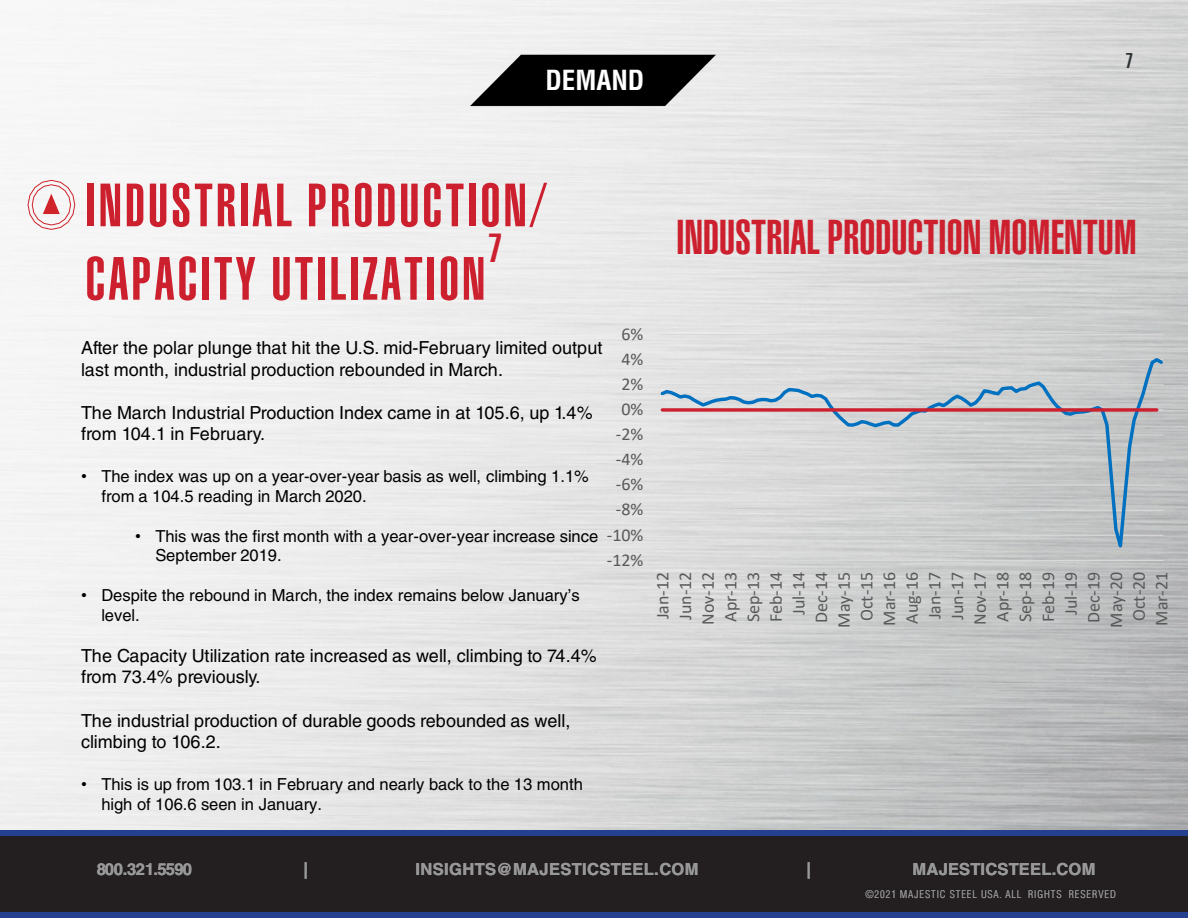
<style>
.page{position:relative;width:1188px;height:918px;background:#fff}
.page>*{position:absolute;margin:0;border:0;box-sizing:border-box;transform-origin:0 0}
.t1{font:60px "Helvetica LT Std Ultra Comp";letter-spacing:.05em;color:#cd202f}
.t2{font:48px "Helvetica LT Std Ultra Comp";color:#cd202e}
.t3{font:39.9px "Helvetica LT Std Ultra Comp";color:#cd202f}
.t4{font:700 condensed 27px "Helvetica LT Std";color:#fff}
.t5{font:21px "Helvetica LT Std Ultra Comp";color:#303335}
.t6{font:18px/21.6px "Helvetica LT Std";color:#000}
.t7{font:18px "Calibri";color:#595959}
.t8{font:16.5px/19.8px "Helvetica LT Std";color:#000}
.t9{font:700 16.5px "Helvetica LT Std";letter-spacing:.015em;color:#989899}
.t10{font:700 16.5px "Helvetica LT Std";letter-spacing:-.045em;color:#989899}
.t11{font:300 condensed 10.5px "Helvetica LT Std";letter-spacing:.09em;color:#989899}
.s1{font-family:"Arial"}
</style>
<div class="page">
<div style="left:0;top:833px;width:1188px;height:82px;background:#231f20"></div>
<div style="left:0;top:912px;width:1188px;height:6px;background:#25408f"></div>
<div style="left:0;top:830px;width:1188px;height:6px;background:#25408f"></div>
<img style="left:469px;top:26px;width:250px;height:106px">
<svg style="left:27px;top:179px;width:49px;height:51px"></svg>
<hr style="left:660px;top:334px;width:504px;height:1px;background:#d9d9d9">
<svg style="left:660px;top:356px;width:505px;height:205px;background:#cbcfd1"></svg>
<svg style="left:662px;top:408px;width:495px;height:4px;background:#ca3845"></svg>
<p class="t4" style="left:545px;top:64px;width:101px">DEMAND</p>
<p class="t5" style="left:1126px;top:48px;width:9px">7</p>
<h1 class="t1" style="left:86px;top:171px;width:463px">INDUSTRIAL PRODUCTION/</h1>
<h1 class="t1" style="left:86px;top:244px;width:401px">CAPACITY UTILIZATION</h1>
<h1 class="t3" style="left:489px;top:225px;width:15px">7</h1>
<p class="t7" style="left:621px;top:321px;width:24px">6%</p>
<h1 class="t6" style="left:81px;top:337px;width:523px">After the polar plunge that hit the U.S. mid-February limited output last month, industrial production rebounded in March.</h1>
<h1 class="t6" style="left:81px;top:402px;width:513px">The March Industrial Production Index came in at 105.6, up 1.4% from 104.1 in February.</h1>
<p class="t8" style="left:101px;top:467px;width:489px;text-indent:-20px"><span class="s1">•</span> The index was up on a year-over-year basis as well, climbing 1.1% from a 104.5 reading in March 2020.</p>
<p class="t8" style="left:155px;top:526px;width:444px;text-indent:-20px"><span class="s1">•</span> This was the first month with a year-over-year increase since<br>September 2019.</p>
<p class="t8" style="left:101px;top:585px;width:480px;text-indent:-20px"><span class="s1">•</span> Despite the rebound in March, the index remains below January’s level.</p>
<h1 class="t6" style="left:81px;top:645px;width:517px">The Capacity Utilization rate increased as well, climbing to 74.4% from 73.4% previously.</h1>
<h1 class="t6" style="left:81px;top:710px;width:491px">The industrial production of durable goods rebounded as well, climbing to 106.2.</h1>
<p class="t8" style="left:101px;top:774px;width:483px;text-indent:-20px"><span class="s1">•</span> This is up from 103.1 in February and nearly back to the 13 month high of 106.6 seen in January.</p>
<p class="t7" style="left:621px;top:346px;width:24px">4%</p>
<p class="t7" style="left:621px;top:371px;width:24px">2%</p>
<p class="t7" style="left:621px;top:397px;width:24px">0%</p>
<p class="t7" style="left:616px;top:422px;width:29px">-2%</p>
<p class="t7" style="left:616px;top:447px;width:29px">-4%</p>
<p class="t7" style="left:616px;top:472px;width:29px">-6%</p>
<p class="t7" style="left:616px;top:497px;width:29px">-8%</p>
<p class="t7" style="left:607px;top:522px;width:38px">-10%</p>
<p class="t7" style="left:607px;top:547px;width:38px">-12%</p>
<p class="t2" style="left:676px;top:209px;width:462px">INDUSTRIAL PRODUCTION MOMENTUM</p>
<p class="t7" style="left:650px;top:619px;width:49px;rotate:-90deg">Jan-12</p>
<p class="t7" style="left:673px;top:620px;width:50px;rotate:-90deg">Jun-12</p>
<p class="t7" style="left:695px;top:625px;width:54px;rotate:-90deg">Nov-12</p>
<p class="t7" style="left:718px;top:622px;width:51px;rotate:-90deg">Apr-13</p>
<p class="t7" style="left:741px;top:622px;width:52px;rotate:-90deg">Sep-13</p>
<p class="t7" style="left:763px;top:622px;width:52px;rotate:-90deg">Feb-14</p>
<p class="t7" style="left:786px;top:615px;width:44px;rotate:-90deg">Jul-14</p>
<p class="t7" style="left:809px;top:623px;width:53px;rotate:-90deg">Dec-14</p>
<p class="t7" style="left:831px;top:628px;width:57px;rotate:-90deg">May-15</p>
<p class="t7" style="left:854px;top:621px;width:51px;rotate:-90deg">Oct-15</p>
<p class="t7" style="left:877px;top:626px;width:55px;rotate:-90deg">Mar-16</p>
<p class="t7" style="left:899px;top:624px;width:53px;rotate:-90deg">Aug-16</p>
<p class="t7" style="left:922px;top:619px;width:49px;rotate:-90deg">Jan-17</p>
<p class="t7" style="left:945px;top:620px;width:50px;rotate:-90deg">Jun-17</p>
<p class="t7" style="left:967px;top:625px;width:54px;rotate:-90deg">Nov-17</p>
<p class="t7" style="left:990px;top:622px;width:51px;rotate:-90deg">Apr-18</p>
<p class="t7" style="left:1013px;top:622px;width:52px;rotate:-90deg">Sep-18</p>
<p class="t7" style="left:1036px;top:622px;width:52px;rotate:-90deg">Feb-19</p>
<p class="t7" style="left:1058px;top:615px;width:44px;rotate:-90deg">Jul-19</p>
<p class="t7" style="left:1081px;top:623px;width:53px;rotate:-90deg">Dec-19</p>
<p class="t7" style="left:1104px;top:628px;width:57px;rotate:-90deg">May-20</p>
<p class="t7" style="left:1126px;top:621px;width:51px;rotate:-90deg">Oct-20</p>
<p class="t7" style="left:1149px;top:626px;width:55px;rotate:-90deg">Mar-21</p>
<p class="t10" style="left:97px;top:859px;width:97px">800.321.5590</p>
<p class="t9" style="left:303px;top:859px;width:6px">|</p>
<p class="t9" style="left:415px;top:859px;width:285px">INSIGHTS@MAJESTICSTEEL.COM</p>
<p class="t9" style="left:807px;top:859px;width:6px">|</p>
<p class="t9" style="left:913px;top:859px;width:184px">MAJESTICSTEEL.COM</p>
<p class="t11" style="left:865px;top:888px;width:252px">©2021 MAJESTIC STEEL USA. ALL RIGHTS RESERVED</p>
</div>
